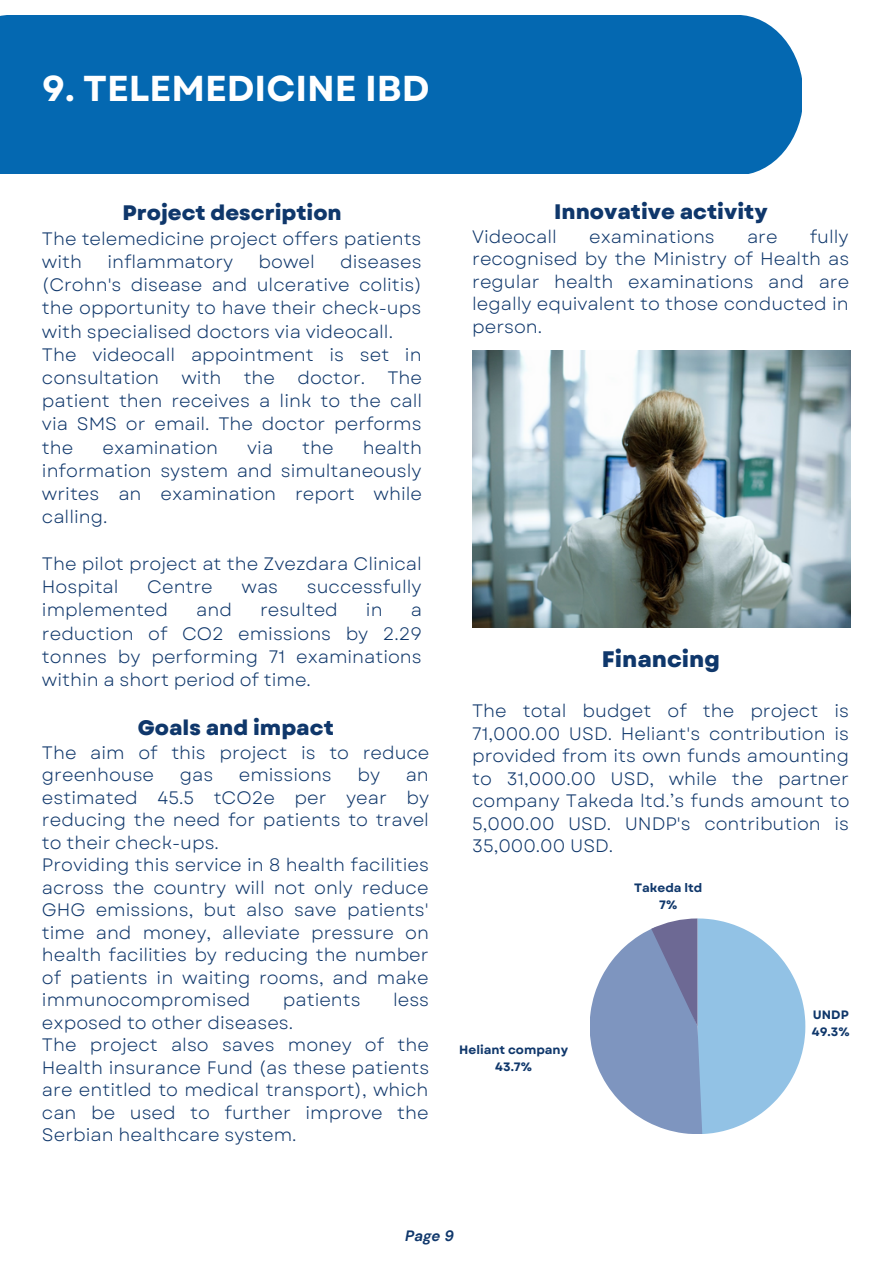
<style>
.page{position:relative;width:893px;height:1264px;background:#fff}
.page>*{position:absolute;margin:0;border:0;box-sizing:border-box;transform-origin:0 0}
.t1{font:700 36px "Garet";color:#fff}
.t2{font:800 22.5px "Garet";color:#0f376b}
.t3{font:800 21px "Garet";color:#0f376b}
.t4{font:18px/22.5px "Garet";color:#0f376b}
.t5{font:italic 700 15px "DM Sans";color:#0f376b}
.t6{font:700 12.15px/16.6px "Garet";color:#0f376b;text-align:center}
</style>
<div class="page">
<div style="left:0;top:15px;width:802px;height:159px;background:#0468b1"></div>
<svg style="left:590px;top:918px;width:215px;height:216px"></svg>
<img style="left:472px;top:351px;width:378px;height:276px">
<h1 class="t1" style="left:42px;top:62px;width:389px">9. TELEMEDICINE IBD</h1>
<p class="t3" style="left:122px;top:198px;width:221px">Project description</p>
<p class="t4" style="left:42px;top:227px;width:381px;line-height:23.2px">The telemedicine project offers patients with</p>
<p class="t4" style="left:107px;top:250px;width:127px">inflammatory</p>
<p class="t4" style="left:258px;top:250px;width:58px">bowel</p>
<p class="t4" style="left:42px;top:250px;width:381px;line-height:23.2px;text-indent:298px">diseases (Crohn's disease and ulcerative colitis) the opportunity to have their check-ups with specialised doctors via videocall.<br>The videocall appointment is set in consultation with the doctor. The patient then receives a link to the call via SMS or email. The doctor performs the</p>
<p class="t4" style="left:42px;top:436px;width:381px;line-height:23.2px;text-align:justify;text-indent:321px">health information system and simultaneously writes an examination report while calling.</p>
<p class="t4" style="left:42px;top:552px;width:381px;line-height:23.2px">The pilot project at the Zvezdara Clinical<br>Hospital</p>
<p class="t4" style="left:102px;top:436px;width:117px">examination</p>
<p class="t4" style="left:247px;top:436px;width:28px">via</p>
<p class="t4" style="left:302px;top:436px;width:33px">the</p>
<p class="t4" style="left:147px;top:575px;width:67px">Centre</p>
<p class="t4" style="left:241px;top:575px;width:38px">was</p>
<p class="t4" style="left:307px;top:575px;width:116px">successfully</p>
<p class="t4" style="left:42px;top:599px;width:128px">implemented</p>
<p class="t4" style="left:196px;top:599px;width:37px">and</p>
<p class="t4" style="left:260px;top:599px;width:79px">resulted</p>
<p class="t4" style="left:366px;top:599px;width:18px">in</p>
<p class="t4" style="left:42px;top:598px;width:381px;line-height:23.2px;text-align:justify;text-indent:368px">a reduction of CO2 emissions by 2.29 tonnes by performing 71 examinations within a short period of time.</p>
<p class="t3" style="left:138px;top:712px;width:197px">Goals and impact</p>
<p class="t4" style="left:42px;top:741px;width:389px">The aim of this project is to reduce greenhouse</p>
<p class="t4" style="left:180px;top:764px;width:35px">gas</p>
<p class="t4" style="left:239px;top:764px;width:94px">emissions</p>
<p class="t4" style="left:357px;top:764px;width:24px">by</p>
<p class="t4" style="left:42px;top:764px;width:388px;text-indent:364px">an estimated 45.5 tCO2e per year by reducing the need for patients to travel to their check-ups.<br>Providing this service in 8 health facilities across the country will not only reduce<br>GHG emissions, but also save patients' time and money, alleviate pressure on health facilities by reducing the number of patients in waiting rooms, and make immunocompromised</p>
<p class="t4" style="left:283px;top:988px;width:79px">patients</p>
<p class="t4" style="left:393px;top:988px;width:38px">less</p>
<p class="t4" style="left:42px;top:1011px;width:389px">exposed to other diseases.<br>The project also saves money of the Health insurance Fund (as these patients are entitled to medical transport), which can be used to further improve the Serbian healthcare system.</p>
<p class="t3" style="left:554px;top:197px;width:215px">Innovative activity</p>
<p class="t4" style="left:472px;top:225px;width:378px;text-align:justify;text-indent:337px">fully recognised by the Ministry of Health as regular health examinations and are legally equivalent to those conducted in person.</p>
<p class="t4" style="left:472px;top:225px;width:86px">Videocall</p>
<p class="t4" style="left:589px;top:225px;width:127px">examinations</p>
<p class="t4" style="left:747px;top:225px;width:32px">are</p>
<p class="t2" style="left:602px;top:642px;width:119px">Financing</p>
<p class="t4" style="left:472px;top:700px;width:379px;text-align:justify">The total budget of the project is 71,000.00 USD. Heliant's contribution is provided from its own funds amounting to 31,000.00 USD, while the partner company Takeda ltd.’s funds amount to 5,000.00 USD. UNDP's contribution is 35,000.00 USD.</p>
<p class="t6" style="left:459px;top:1041px;width:110px">Heliant company<br>43.7%</p>
<p class="t6" style="left:634px;top:879px;width:70px">Takeda ltd<br>7%</p>
<p class="t6" style="left:811px;top:1006px;width:39px;text-align:left">UNDP<br>49.3%</p>
<p class="t5" style="left:405px;top:1225px;width:50px">Page 9</p>
</div>
